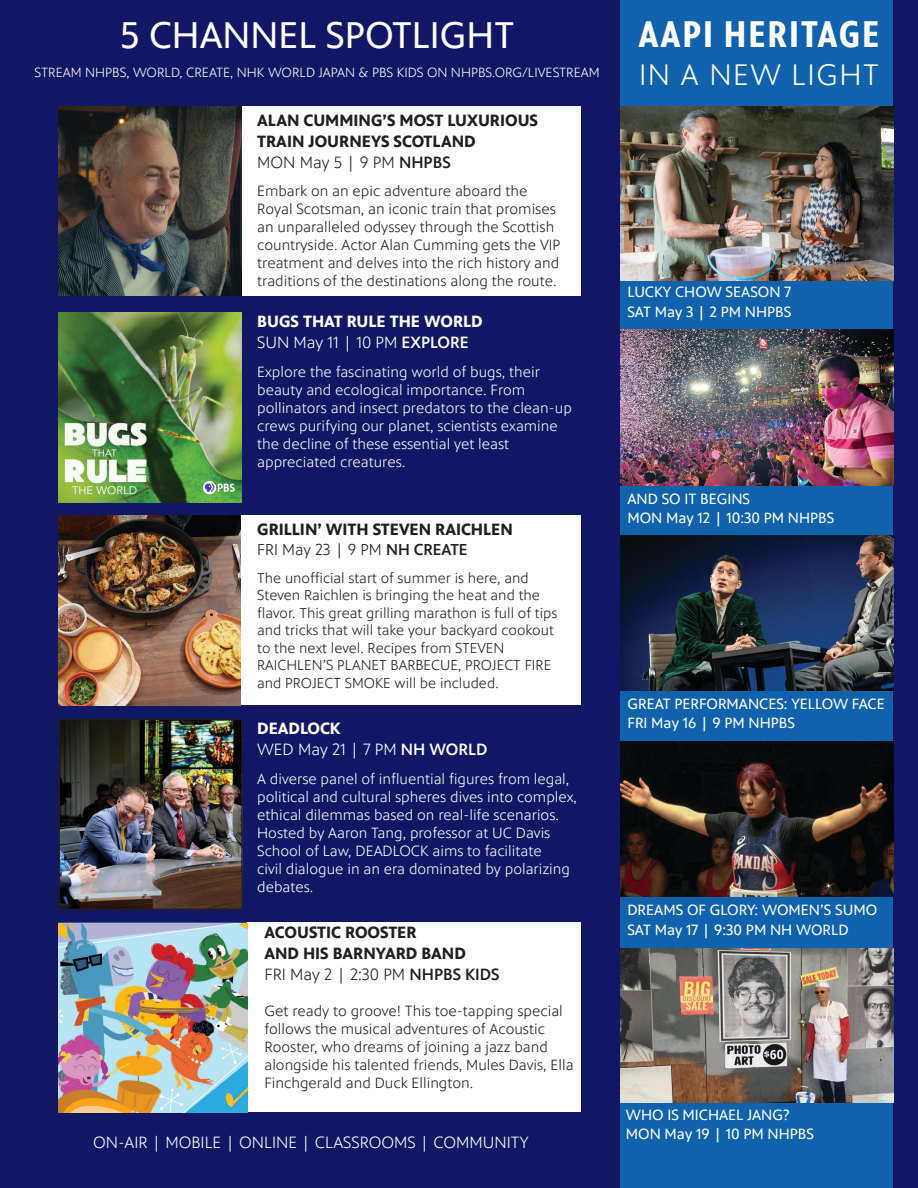
<style>
.page{position:relative;width:918px;height:1188px;background:#fff}
.page>*{position:absolute;margin:0;border:0;box-sizing:border-box;transform-origin:0 0}
.t1{font:37.5px "PBS Sans";color:#fff}
.t2{font:700 37.5px "PBS Sans Condensed";letter-spacing:.05em;color:#fff}
.t3{font:300 30px "PBS Sans";letter-spacing:.05em;color:#fff}
.t4{font:700 16.5px/21px "PBS Sans";color:#231f20}
.t5{font:300 16.5px/21px "PBS Sans";color:#fff}
.t6{font:700 16.5px/21px "PBS Sans";color:#fff}
.t7{font:300 16.5px "PBS Sans";color:#231f20}
.t8{font:300 16.05px "PBS Sans";color:#231f20}
.t9{font:300 15px/18px "PBS Sans";color:#fff}
.t10{font:300 15px/18px "PBS Sans";color:#231f20}
.t11{font:15px/19.5px "PBS Sans";color:#fff}
.t12{font:300 14.55px/17.4px "PBS Sans";color:#231f20}
.t13{font:300 13.5px "PBS Sans";color:#fff}
.s1{font-weight:500}
.s2{font-weight:300}
.s3{font-weight:700}
</style>
<div class="page">
<div style="left:0;top:85px;width:918px;height:1063px;background:#111764"></div>
<div style="left:0;top:0;width:918px;height:86px;background:#111764"></div>
<div style="left:0;top:1114px;width:918px;height:74px;background:#111764"></div>
<div style="left:621px;top:0;width:272px;height:1188px;background:#1162ac"></div>
<img style="left:621px;top:329px;width:272px;height:156px">
<img style="left:621px;top:535px;width:272px;height:155px">
<img style="left:621px;top:742px;width:272px;height:154px">
<img style="left:621px;top:948px;width:272px;height:155px">
<img style="left:621px;top:106px;width:272px;height:174px">
<div style="left:58px;top:106px;width:523px;height:190px;background:#fff"></div>
<img style="left:58px;top:106px;width:183px;height:190px">
<img style="left:58px;top:312px;width:183px;height:190px">
<img style="left:61px;top:722px;width:179px;height:185px">
<div style="left:58px;top:719px;width:185px;height:191px;border:2px solid #231f20"></div>
<div style="left:58px;top:515px;width:523px;height:190px;background:#fff"></div>
<img style="left:58px;top:515px;width:183px;height:190px">
<div style="left:58px;top:922px;width:523px;height:190px;background:#fff"></div>
<img style="left:58px;top:924px;width:189px;height:188px">
<p class="t1" style="left:120px;top:15px;width:395px">5 CHANNEL SPOTLIGHT</p>
<p class="t13" style="left:35px;top:65px;width:567px">STREAM NHPBS, WORLD, CREATE, NHK WORLD JAPAN &amp; PBS KIDS ON NHPBS.ORG/LIVESTREAM</p>
<p class="t4" style="left:257px;top:110px;width:282px">ALAN CUMMING’S MOST LUXURIOUS<br>TRAIN JOURNEYS SCOTLAND</p>
<p class="t7" style="left:257px;top:153px;width:195px">MON May 5 | 9 PM <span class="s1">NHPBS</span></p>
<p class="t10" style="left:257px;top:182px;width:305px">Embark on an epic adventure aboard the Royal Scotsman, an iconic train that promises an unparalleled odyssey through the Scottish countryside. Actor Alan Cumming gets the VIP treatment and delves into the rich history and traditions of the destinations along the route.</p>
<p class="t6" style="left:257px;top:311px;width:227px">BUGS THAT RULE THE WORLD<br><span class="s2">SUN May 11 | 10 PM</span> <span class="s1">EXPLORE</span></p>
<p class="t9" style="left:257px;top:363px;width:316px">Explore the fascinating world of bugs, their beauty and ecological importance. From pollinators and insect predators to the clean-up crews purifying our planet, scientists examine the decline of these essential yet least appreciated creatures.</p>
<p class="t4" style="left:257px;top:519px;width:257px">GRILLIN’ WITH STEVEN RAICHLEN</p>
<p class="t8" style="left:257px;top:541px;width:212px">FRI May 23 | 9 PM <span class="s1">NH CREATE</span></p>
<p class="t12" style="left:257px;top:569px;width:302px">The unofficial start of summer is here, and Steven Raichlen is bringing the heat and the flavor. This great grilling marathon is full of tips and tricks that will take your backyard cookout to the next level. Recipes from STEVEN RAICHLEN’S PLANET BARBECUE, PROJECT FIRE and PROJECT SMOKE will be included.</p>
<p class="t5" style="left:257px;top:718px;width:232px"><span class="s3">DEADLOCK<br></span>WED May 21 | 7 PM <span class="s1">NH WORLD</span></p>
<p class="t9" style="left:257px;top:770px;width:321px">A diverse panel of influential figures from legal, political and cultural spheres dives into complex, ethical dilemmas based on real-life scenarios.<br>Hosted by Aaron Tang, professor at UC Davis School of Law, DEADLOCK aims to facilitate<br>civil dialogue in an era dominated by polarizing debates.</p>
<p class="t4" style="left:264px;top:922px;width:237px">ACOUSTIC ROOSTER<br>AND HIS BARNYARD BAND<br><span class="s2">FRI May 2 | 2:30 PM</span> <span class="s1">NHPBS KIDS</span></p>
<p class="t10" style="left:264px;top:1002px;width:311px">Get ready to groove! This toe-tapping special follows the musical adventures of Acoustic Rooster, who dreams of joining a jazz band alongside his talented friends, Mules Davis, Ella Finchgerald and Duck Ellington.</p>
<p class="t5" style="left:93px;top:1132px;width:437px">ON-AIR | MOBILE | ONLINE | CLASSROOMS | COMMUNITY</p>
<p class="t2" style="left:638px;top:13px;width:243px">AAPI HERITAGE</p>
<p class="t3" style="left:639px;top:58px;width:241px">IN A NEW LIGHT</p>
<p class="t11" style="left:627px;top:283px;width:165px">LUCKY CHOW SEASON 7<br>SAT May 3 | 2 PM NHPBS</p>
<p class="t11" style="left:627px;top:489px;width:124px">AND SO IT BEGINS</p>
<p class="t11" style="left:627px;top:508px;width:208px">MON May 12 | 10:30 PM NHPBS</p>
<p class="t11" style="left:627px;top:694px;width:259px">GREAT PERFORMANCES: YELLOW FACE<br>FRI May 16 | 9 PM NHPBS</p>
<p class="t11" style="left:627px;top:900px;width:251px">DREAMS OF GLORY: WOMEN’S SUMO<br>SAT May 17 | 9:30 PM NH WORLD</p>
<p class="t11" style="left:626px;top:1105px;width:165px">WHO IS MICHAEL JANG?</p>
<p class="t11" style="left:626px;top:1125px;width:190px">MON May 19 | 10 PM NHPBS</p>
</div>
